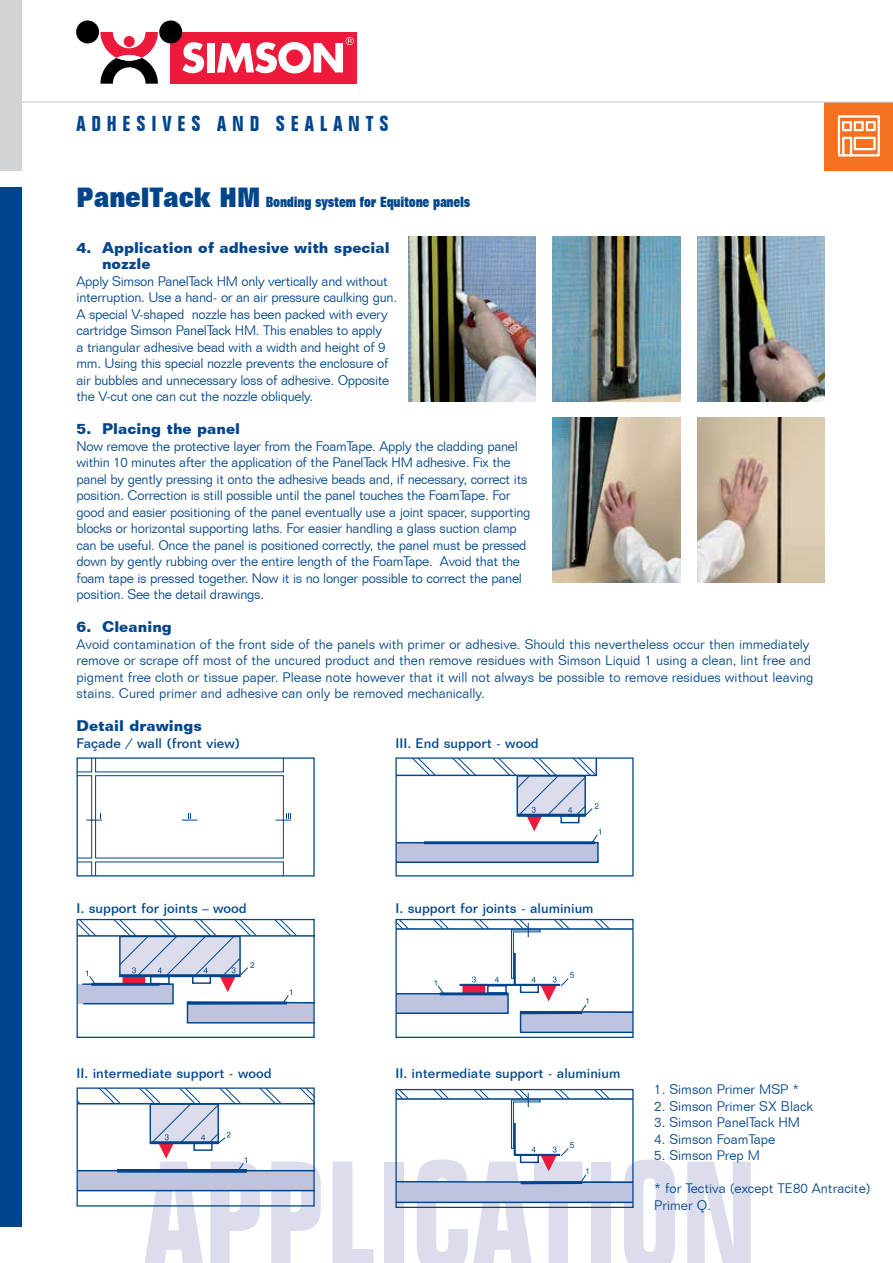
<style>
.page{position:relative;width:893px;height:1263px;background:#fff}
.page>*{position:absolute;margin:0;border:0;box-sizing:border-box;transform-origin:0 0}
.t1{font:700 condensed 150px "Folio BT";color:#dbddec;scale:.92 1}
.t2{font:700 condensed 21px "Folio BT";letter-spacing:.275em;color:#00458b}
.t3{font:700 15px/16.5px "Folio BT";color:#00458b}
.t4{font:800 14.25px "Folio BT";letter-spacing:-.02em;color:#00458b;scale:.71 1}
.t5{font:300 13.5px/16.5px "Folio BT";letter-spacing:-.02em;color:#00458b}
.t6{font:300 13.5px/16.5px "Folio BT";color:#00458b}
.t7{font:500 13.5px "Folio BT";color:#00458b}
.t8{font:8.25px "Arial";color:#00458b}
.s1{font-size:27px}
</style>
<div class="page">
<div style="left:825px;top:102px;width:68px;height:68px;background:#f37121"></div>
<svg style="left:837px;top:115px;width:43px;height:42px"></svg>
<div style="left:0;top:0;width:21px;height:170px;background:#d1d3d4"></div>
<div style="left:0;top:187px;width:21px;height:1039px;background:#00458b"></div>
<hr style="left:0;top:101px;width:893px;height:2px;background:#d1d3d4">
<div style="left:171px;top:32px;width:186px;height:52px;background:#ed1a3b"></div>
<svg style="left:182px;top:42px;width:22px;height:31px"></svg>
<div style="left:207px;top:43px;width:8px;height:29px;background:#fff"></div>
<svg style="left:100px;top:32px;width:58px;height:52px"></svg>
<div style="left:124px;top:36px;width:11px;height:11px;background:#ed1a3b;border-radius:50%"></div>
<div style="left:159px;top:20px;width:23px;height:23px;background:#000;border-radius:50%"></div>
<div style="left:76px;top:20px;width:23px;height:23px;background:#000;border-radius:50%"></div>
<svg style="left:117px;top:55px;width:25px;height:6px"></svg>
<svg style="left:217px;top:37px;width:137px;height:36px"></svg>
<img style="left:408px;top:236px;width:128px;height:165px">
<img style="left:553px;top:236px;width:127px;height:165px">
<img style="left:697px;top:236px;width:128px;height:165px">
<img style="left:553px;top:418px;width:127px;height:165px">
<img style="left:697px;top:418px;width:128px;height:165px">
<svg style="left:397px;top:921px;width:235px;height:113px"></svg>
<div style="left:395px;top:919px;width:239px;height:119px;border:1px solid #00458b"></div>
<svg style="left:397px;top:1091px;width:235px;height:112px"></svg>
<div style="left:395px;top:1089px;width:239px;height:119px;border:1px solid #00458b"></div>
<svg style="left:79px;top:759px;width:212px;height:115px"></svg>
<svg style="left:79px;top:1089px;width:234px;height:102px"></svg>
<div style="left:77px;top:1087px;width:238px;height:119px;border:1px solid #00458b"></div>
<svg style="left:79px;top:921px;width:234px;height:103px"></svg>
<div style="left:77px;top:919px;width:238px;height:119px;border:1px solid #00458b"></div>
<svg style="left:397px;top:759px;width:204px;height:104px"></svg>
<hr style="left:424px;top:841px;width:171px;height:3px;background:#00458b">
<h2 class="t2" style="left:77px;top:111px;width:314px">ADHESIVES AND SEALANTS</h2>
<p class="t4" style="left:77px;top:194px;width:556px"><span class="s1">PanelTack HM</span> Bonding system for Equitone panels</p>
<p class="t3" style="left:102px;top:239px;width:289px;text-indent:-26px">4. Application of adhesive with special nozzle</p>
<p class="t5" style="left:77px;top:273px;width:322px">Apply Simson PanelTack HM only vertically and without interruption. Use a hand- or an air pressure caulking gun.<br>A special V-shaped nozzle has been packed with every cartridge Simson PanelTack HM. This enables to apply<br>a triangular adhesive bead with a width and height of 9 mm. Using this special nozzle prevents the enclosure of air bubbles and unnecessary loss of adhesive. Opposite the V-cut one can cut the nozzle obliquely.</p>
<p class="t3" style="left:77px;top:421px;width:165px">5. Placing the panel</p>
<p class="t5" style="left:77px;top:438px;width:456px">Now remove the protective layer from the FoamTape. Apply the cladding panel within 10 minutes after the application of the PanelTack HM adhesive. Fix the panel by gently pressing it onto the adhesive beads and, if necessary, correct its position. Correction is still possible until the panel touches the FoamTape. For good and easier positioning of the panel eventually use a joint spacer, supporting blocks or horizontal supporting laths. For easier handling a glass suction clamp can be useful. Once the panel is positioned correctly, the panel must be pressed down by gently rubbing over the entire length of the FoamTape. Avoid that the foam tape is pressed together. Now it is no longer possible to correct the panel position. See the detail drawings.</p>
<p class="t3" style="left:77px;top:619px;width:97px">6. Cleaning</p>
<p class="t6" style="left:77px;top:636px;width:739px">Avoid contamination of the front side of the panels with primer or adhesive. Should this nevertheless occur then immediately remove or scrape off most of the uncured product and then remove residues with Simson Liquid 1 using a clean, lint free and pigment free cloth or tissue paper. Please note however that it will not always be possible to remove residues without leaving stains. Cured primer and adhesive can only be removed mechanically.</p>
<p class="t3" style="left:77px;top:718px;width:127px">Detail drawings</p>
<p class="t7" style="left:77px;top:735px;width:165px">Façade / wall (front view)</p>
<p class="t7" style="left:395px;top:735px;width:145px">III. End support - wood</p>
<p class="t7" style="left:77px;top:900px;width:172px">I. support for joints – wood</p>
<p class="t7" style="left:395px;top:900px;width:200px">I. support for joints - aluminium</p>
<p class="t8" style="left:570px;top:971px;width:6px">5</p>
<p class="t7" style="left:77px;top:1065px;width:197px">II. intermediate support - wood</p>
<p class="t7" style="left:395px;top:1065px;width:226px">II. intermediate support - aluminium</p>
<p class="t6" style="left:654px;top:1081px;width:147px">1. Simson Primer MSP *</p>
<p class="t6" style="left:654px;top:1098px;width:160px">2. Simson Primer SX Black</p>
<p class="t6" style="left:654px;top:1114px;width:147px">3. Simson PanelTack HM</p>
<p class="t6" style="left:654px;top:1131px;width:122px">4. Simson FoamTape</p>
<p class="t6" style="left:654px;top:1147px;width:107px">5. Simson Prep M</p>
<p class="t6" style="left:654px;top:1180px;width:218px">* for Tectiva (except TE80 Antracite)<br>Primer Q.</p>
<p class="t8" style="left:570px;top:1141px;width:6px">5</p>
<h1 class="t1" style="left:144px;top:1124px;width:654px">APPLICATION</h1>
</div>
